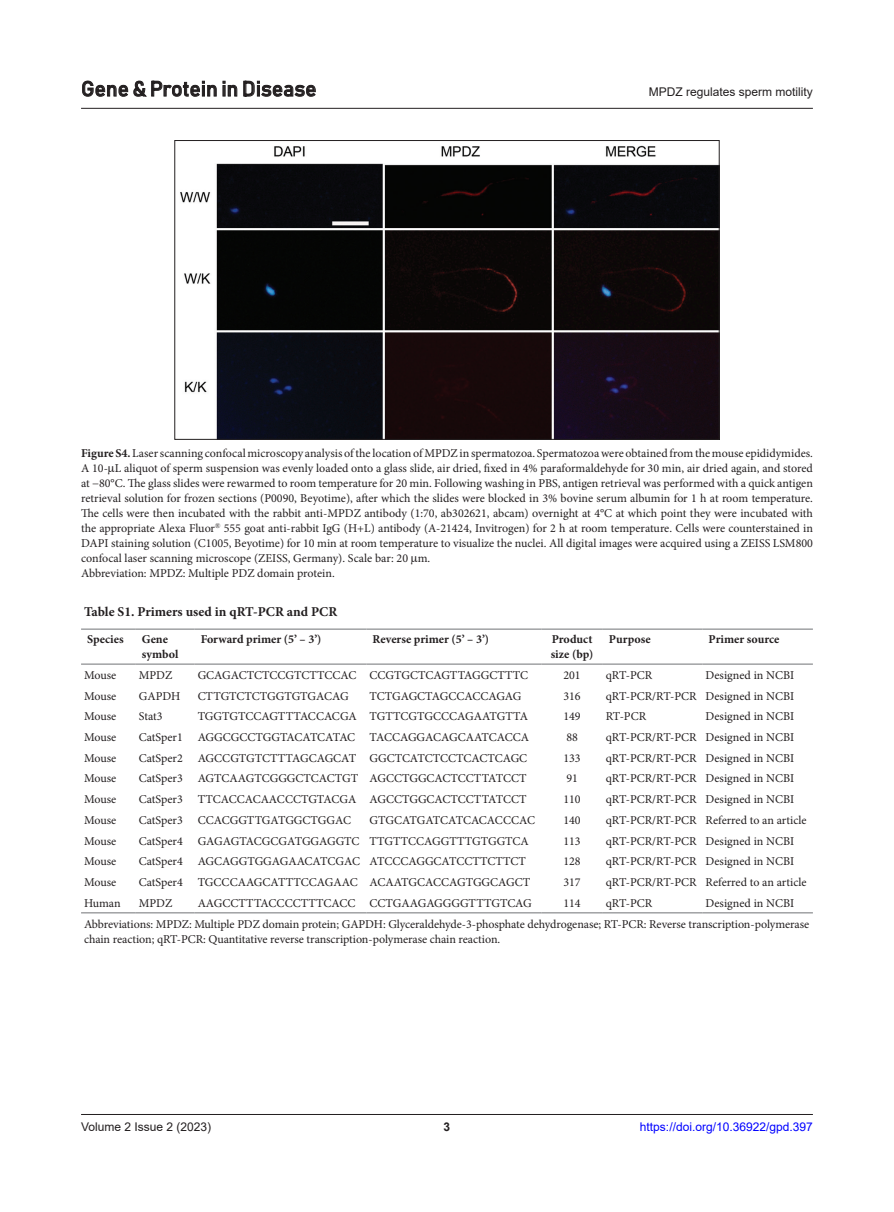
<style>
.page{position:relative;width:894px;height:1212px;background:#fff}
.page>*{position:absolute;margin:0;border:0;box-sizing:border-box;transform-origin:0 0}
.t1{font:21px "Bahnschrift";color:#231f20}
.TT{font:700 13.5px "Minion Pro";color:#231f20}
.FGC{font:12px/15px "Minion Pro";color:#231f20;text-align:justify}
.TB{font:12px "Minion Pro";color:#231f20}
.TFN{font:12px/15px "Minion Pro";letter-spacing:-.005em;color:#231f20}
.TCH{font:700 12px/15px "Minion Pro";color:#231f20}
.TBL{font:12px "Minion Pro";color:#231f20}
.t2{font:12px "Arial";color:#231f20}
.t3{font:12px "Arial";color:#00f}
.t4{font:700 12px "Arial";color:#231f20}
.s1{font-weight:700}
</style>
<div class="page">
<hr style="left:81px;top:1114px;width:731px;height:1px;background:#231f20">
<svg style="left:82px;top:80px;width:155px;height:17px"></svg>
<svg style="left:243px;top:80px;width:73px;height:17px"></svg>
<hr style="left:81px;top:108px;width:731px;height:1px;background:#231f20">
<hr style="left:81px;top:912px;width:55px;height:1px;background:#808285">
<hr style="left:136px;top:912px;width:58px;height:1px;background:#808285">
<hr style="left:194px;top:912px;width:172px;height:1px;background:#808285">
<hr style="left:366px;top:912px;width:175px;height:1px;background:#808285">
<hr style="left:541px;top:912px;width:61px;height:1px;background:#808285">
<hr style="left:602px;top:912px;width:100px;height:1px;background:#808285">
<hr style="left:702px;top:912px;width:110px;height:1px;background:#808285">
<hr style="left:81px;top:663px;width:55px;height:2px;background:#808285">
<hr style="left:136px;top:663px;width:58px;height:2px;background:#808285">
<hr style="left:194px;top:663px;width:172px;height:2px;background:#808285">
<hr style="left:366px;top:663px;width:175px;height:2px;background:#808285">
<hr style="left:541px;top:663px;width:61px;height:2px;background:#808285">
<hr style="left:602px;top:663px;width:100px;height:2px;background:#808285">
<hr style="left:702px;top:663px;width:110px;height:2px;background:#808285">
<hr style="left:81px;top:628px;width:55px;height:2px;background:#808285">
<hr style="left:136px;top:628px;width:58px;height:2px;background:#808285">
<hr style="left:194px;top:628px;width:172px;height:2px;background:#808285">
<hr style="left:366px;top:628px;width:175px;height:2px;background:#808285">
<hr style="left:541px;top:628px;width:61px;height:2px;background:#808285">
<hr style="left:602px;top:628px;width:100px;height:2px;background:#808285">
<hr style="left:702px;top:628px;width:110px;height:2px;background:#808285">
<img style="left:180px;top:145px;width:537px;height:292px">
<div style="left:174px;top:140px;width:545px;height:299px;border:1px solid #231f20"></div>
<h1 class="t1" style="left:81px;top:75px;width:237px">Gene &amp; Protein in Disease</h1>
<p class="t2" style="left:648px;top:83px;width:166px">MPDZ regulates sperm motility</p>
<p class="FGC" style="left:81px;top:446px;width:733px"><span class="s1">Figure S4.</span> Laser scanning confocal microscopy analysis of the location of MPDZ in spermatozoa. Spermatozoa were obtained from the mouse epididymides.<br>A 10- L aliquot of sperm suspension was evenly loaded onto a glass slide, air dried, fixed in 4% paraformaldehyde for 30 min, air dried again, and stored at −80°C. The glass slides were rewarmed to room temperature for 20 min. Following washing in PBS, antigen retrieval was performed with a quick antigen retrieval solution for frozen sections (P0090, Beyotime), after which the slides were blocked in 3% bovine serum albumin for 1 h at room temperature.<br>The cells were then incubated with the rabbit anti-MPDZ antibody (1:70, ab302621, abcam) overnight at 4°C at which point they were incubated with the appropriate Alexa Fluor<sup>®</sup> 555 goat anti-rabbit IgG (H+L) antibody (A-21424, Invitrogen) for 2 h at room temperature. Cells were counterstained in DAPI staining solution (C1005, Beyotime) for 10 min at room temperature to visualize the nuclei. All digital images were acquired using a ZEISS LSM800 confocal laser scanning microscope (ZEISS, Germany). Scale bar: 20 m.</p>
<p class="FGC" style="left:81px;top:566px;width:255px">Abbreviation: MPDZ: Multiple PDZ domain protein.</p>
<p class="TT" style="left:84px;top:602px;width:254px">Table S1. Primers used in qRT‑PCR and PCR</p>
<p class="TCH" style="left:87px;top:632px;width:38px">Species</p>
<p class="TCH" style="left:142px;top:632px;width:38px">Gene symbol</p>
<p class="TCH" style="left:200px;top:632px;width:122px">Forward primer (5’ – 3’)</p>
<p class="TCH" style="left:372px;top:632px;width:118px">Reverse primer (5’ – 3’)</p>
<p class="TCH" style="left:550px;top:632px;width:44px">Product size (bp)</p>
<p class="TCH" style="left:608px;top:632px;width:43px">Purpose</p>
<p class="TCH" style="left:708px;top:632px;width:72px">Primer source</p>
<p class="TB" style="left:84px;top:667px;width:34px">Mouse</p>
<p class="TB" style="left:139px;top:667px;width:35px">MPDZ</p>
<p class="TB" style="left:197px;top:667px;width:160px">GCAGACTCTCCGTCTTCCAC</p>
<p class="TB" style="left:369px;top:667px;width:160px">CCGTGCTCAGTTAGGCTTTC</p>
<p class="TB" style="left:563px;top:667px;width:19px">201</p>
<p class="TB" style="left:605px;top:667px;width:48px">qRT‑PCR</p>
<p class="TB" style="left:705px;top:667px;width:90px">Designed in NCBI</p>
<p class="TB" style="left:84px;top:688px;width:34px">Mouse</p>
<p class="TB" style="left:139px;top:688px;width:43px">GAPDH</p>
<p class="TB" style="left:197px;top:688px;width:152px">CTTGTCTCTGGTGTGACAG</p>
<p class="TB" style="left:369px;top:688px;width:153px">TCTGAGCTAGCCACCAGAG</p>
<p class="TB" style="left:563px;top:688px;width:19px">316</p>
<p class="TB" style="left:605px;top:688px;width:92px">qRT‑PCR/RT‑PCR</p>
<p class="TB" style="left:705px;top:688px;width:90px">Designed in NCBI</p>
<p class="TB" style="left:84px;top:708px;width:34px">Mouse</p>
<p class="TB" style="left:139px;top:708px;width:25px">Stat3</p>
<p class="TB" style="left:197px;top:708px;width:161px">TGGTGTCCAGTTTACCACGA</p>
<p class="TB" style="left:369px;top:708px;width:160px">TGTTCGTGCCCAGAATGTTA</p>
<p class="TB" style="left:563px;top:708px;width:19px">149</p>
<p class="TB" style="left:605px;top:708px;width:42px">RT‑PCR</p>
<p class="TB" style="left:705px;top:708px;width:90px">Designed in NCBI</p>
<p class="TB" style="left:84px;top:729px;width:34px">Mouse</p>
<p class="TB" style="left:139px;top:729px;width:46px">CatSper1</p>
<p class="TB" style="left:197px;top:729px;width:159px">AGGCGCCTGGTACATCATAC</p>
<p class="TB" style="left:369px;top:729px;width:161px">TACCAGGACAGCAATCACCA</p>
<p class="TB" style="left:566px;top:729px;width:13px">88</p>
<p class="TB" style="left:605px;top:729px;width:92px">qRT‑PCR/RT‑PCR</p>
<p class="TB" style="left:705px;top:729px;width:90px">Designed in NCBI</p>
<p class="TB" style="left:84px;top:750px;width:34px">Mouse</p>
<p class="TB" style="left:139px;top:750px;width:46px">CatSper2</p>
<p class="TB" style="left:197px;top:750px;width:160px">AGCCGTGTCTTTAGCAGCAT</p>
<p class="TB" style="left:369px;top:750px;width:159px">GGCTCATCTCCTCACTCAGC</p>
<p class="TB" style="left:563px;top:750px;width:19px">133</p>
<p class="TB" style="left:605px;top:750px;width:92px">qRT‑PCR/RT‑PCR</p>
<p class="TB" style="left:705px;top:750px;width:90px">Designed in NCBI</p>
<p class="TB" style="left:84px;top:770px;width:34px">Mouse</p>
<p class="TB" style="left:139px;top:770px;width:46px">CatSper3</p>
<p class="TB" style="left:197px;top:770px;width:162px">AGTCAAGTCGGGCTCACTGT</p>
<p class="TB" style="left:369px;top:770px;width:158px">AGCCTGGCACTCCTTATCCT</p>
<p class="TB" style="left:566px;top:770px;width:13px">91</p>
<p class="TB" style="left:605px;top:770px;width:92px">qRT‑PCR/RT‑PCR</p>
<p class="TB" style="left:705px;top:770px;width:90px">Designed in NCBI</p>
<p class="TB" style="left:84px;top:791px;width:34px">Mouse</p>
<p class="TB" style="left:139px;top:791px;width:46px">CatSper3</p>
<p class="TB" style="left:197px;top:791px;width:160px">TTCACCACAACCCTGTACGA</p>
<p class="TB" style="left:369px;top:791px;width:158px">AGCCTGGCACTCCTTATCCT</p>
<p class="TB" style="left:563px;top:791px;width:19px">110</p>
<p class="TB" style="left:605px;top:791px;width:92px">qRT‑PCR/RT‑PCR</p>
<p class="TB" style="left:705px;top:791px;width:90px">Designed in NCBI</p>
<p class="TB" style="left:84px;top:812px;width:34px">Mouse</p>
<p class="TB" style="left:139px;top:812px;width:46px">CatSper3</p>
<p class="TB" style="left:197px;top:812px;width:155px">CCACGGTTGATGGCTGGAC</p>
<p class="TB" style="left:369px;top:812px;width:167px">GTGCATGATCATCACACCCAC</p>
<p class="TB" style="left:563px;top:812px;width:19px">140</p>
<p class="TB" style="left:605px;top:812px;width:92px">qRT‑PCR/RT‑PCR</p>
<p class="TB" style="left:705px;top:812px;width:102px">Referred to an article</p>
<p class="TB" style="left:84px;top:833px;width:34px">Mouse</p>
<p class="TB" style="left:139px;top:833px;width:46px">CatSper4</p>
<p class="TB" style="left:197px;top:833px;width:163px">GAGAGTACGCGATGGAGGTC</p>
<p class="TB" style="left:369px;top:833px;width:161px">TTGTTCCAGGTTTGTGGTCA</p>
<p class="TB" style="left:563px;top:833px;width:19px">113</p>
<p class="TB" style="left:605px;top:833px;width:92px">qRT‑PCR/RT‑PCR</p>
<p class="TB" style="left:705px;top:833px;width:90px">Designed in NCBI</p>
<p class="TB" style="left:84px;top:853px;width:34px">Mouse</p>
<p class="TB" style="left:139px;top:853px;width:46px">CatSper4</p>
<p class="TB" style="left:197px;top:853px;width:164px">AGCAGGTGGAGAACATCGAC</p>
<p class="TB" style="left:369px;top:853px;width:158px">ATCCCAGGCATCCTTCTTCT</p>
<p class="TB" style="left:563px;top:853px;width:19px">128</p>
<p class="TB" style="left:605px;top:853px;width:92px">qRT‑PCR/RT‑PCR</p>
<p class="TB" style="left:705px;top:853px;width:90px">Designed in NCBI</p>
<p class="TB" style="left:84px;top:874px;width:34px">Mouse</p>
<p class="TB" style="left:139px;top:874px;width:46px">CatSper4</p>
<p class="TB" style="left:197px;top:874px;width:161px">TGCCCAAGCATTTCCAGAAC</p>
<p class="TB" style="left:369px;top:874px;width:162px">ACAATGCACCAGTGGCAGCT</p>
<p class="TB" style="left:563px;top:874px;width:19px">317</p>
<p class="TB" style="left:605px;top:874px;width:92px">qRT‑PCR/RT‑PCR</p>
<p class="TB" style="left:705px;top:874px;width:102px">Referred to an article</p>
<p class="TBL" style="left:84px;top:895px;width:38px">Human</p>
<p class="TBL" style="left:139px;top:895px;width:35px">MPDZ</p>
<p class="TBL" style="left:197px;top:895px;width:159px">AAGCCTTTACCCCTTTCACC</p>
<p class="TBL" style="left:369px;top:895px;width:164px">CCTGAAGAGGGGTTTGTCAG</p>
<p class="TBL" style="left:563px;top:895px;width:19px">114</p>
<p class="TBL" style="left:605px;top:895px;width:48px">qRT‑PCR</p>
<p class="TBL" style="left:705px;top:895px;width:90px">Designed in NCBI</p>
<p class="TFN" style="left:84px;top:917px;width:726px">Abbreviations: MPDZ: Multiple PDZ domain protein; GAPDH: Glyceraldehyde‑3‑phosphate dehydrogenase; RT‑PCR: Reverse transcription‑polymerase chain reaction; qRT‑PCR: Quantitative reverse transcription‑polymerase chain reaction.</p>
<p class="t2" style="left:81px;top:1118px;width:132px">Volume 2 Issue 2 (2023)</p>
<p class="t4" style="left:443px;top:1118px;width:8px">3</p>
<p class="t3" style="left:639px;top:1118px;width:174px">https://doi.org/10.36922/gpd.397</p>
</div>
